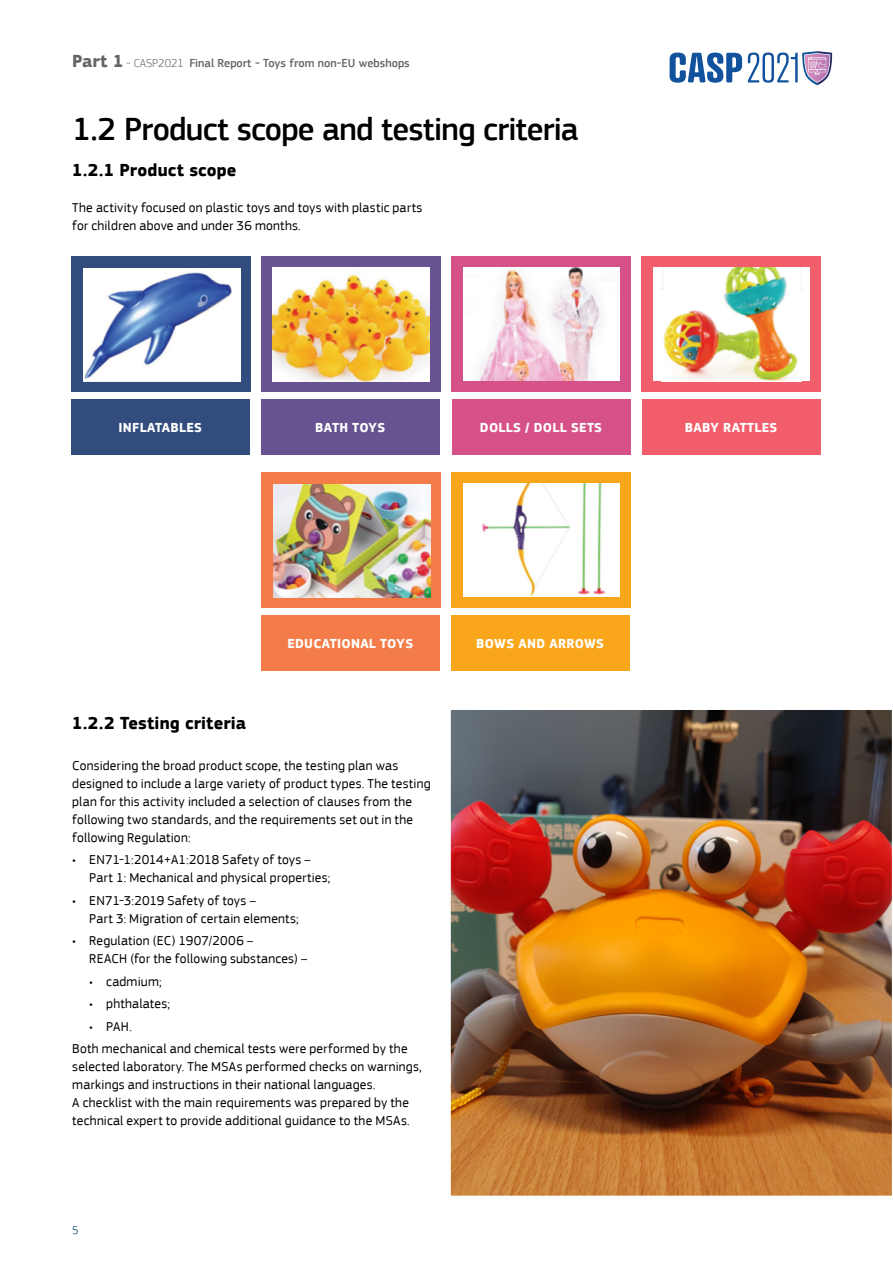
<style>
.page{position:relative;width:893px;height:1263px;background:#fff}
.page>*{position:absolute;margin:0;border:0;box-sizing:border-box;transform-origin:0 0}
._22pt_BLACK_Medium{font:500 33px "EC Square Sans Pro";letter-spacing:-.025em;color:#000}
._12pt_Bold{font:700 18px "EC Square Sans Pro";letter-spacing:.005em;color:#000}
._9pt_BLACK{font:13.5px/18px "EC Square Sans Pro";letter-spacing:.015em;color:#000}
.t1{font:700 13.5px "EC Square Sans Pro";letter-spacing:.02em;color:#fff}
.t2{font:500 12px "EC Square Sans Pro";color:#636466}
.t3{font:300 12px "EC Square Sans Pro";color:#02405d}
.s1{font-weight:700;font-size:18px}
.s2{font-weight:300}
</style>
<div class="page">
<div style="left:71px;top:400px;width:179px;height:55px;background:#314c7d"></div>
<div style="left:261px;top:615px;width:179px;height:55px;background:#f47c48"></div>
<div style="left:261px;top:400px;width:179px;height:55px;background:#675292"></div>
<div style="left:451px;top:615px;width:179px;height:55px;background:#faa61a"></div>
<div style="left:452px;top:400px;width:178px;height:55px;background:#d55187"></div>
<div style="left:642px;top:400px;width:178px;height:55px;background:#f15d6b"></div>
<div style="left:641px;top:257px;width:180px;height:135px;background:#f15d6b"></div>
<div style="left:653px;top:268px;width:156px;height:113px;background:#fff"></div>
<img style="left:661px;top:268px;width:137px;height:113px">
<div style="left:261px;top:257px;width:179px;height:135px;background:#675292"></div>
<div style="left:451px;top:472px;width:179px;height:135px;background:#faa61a"></div>
<div style="left:71px;top:257px;width:179px;height:135px;background:#314c7d"></div>
<img style="left:84px;top:269px;width:156px;height:113px">
<div style="left:261px;top:472px;width:179px;height:135px;background:#f47c48"></div>
<img style="left:274px;top:484px;width:156px;height:113px">
<img style="left:273px;top:268px;width:156px;height:113px">
<div style="left:463px;top:483px;width:156px;height:113px;background:#fff"></div>
<img style="left:482px;top:483px;width:124px;height:113px">
<div style="left:452px;top:257px;width:179px;height:135px;background:#d55187"></div>
<img style="left:463px;top:268px;width:157px;height:113px">
<img style="left:452px;top:711px;width:438px;height:483px">
<div style="left:449px;top:708px;width:444px;height:489px;border:2px solid #fff"></div>
<svg style="left:670px;top:53px;width:72px;height:30px"></svg>
<svg style="left:748px;top:51px;width:84px;height:34px"></svg>
<p class="t2" style="left:72px;top:56px;width:339px"><span class="s1">Part 1</span> <span class="s2">- CASP2021</span> Final Report - Toys from non-EU webshops</p>
<p class="_22pt_BLACK_Medium" style="left:72px;top:109px;width:508px">1.2 Product scope and testing criteria</p>
<p class="_12pt_Bold" style="left:72px;top:159px;width:166px">1.2.1 Product scope</p>
<p class="_9pt_BLACK" style="left:72px;top:198px;width:352px">The activity focused on plastic toys and toys with plastic parts for children above and under 36 months.</p>
<p class="t1" style="left:119px;top:420px;width:85px">INFLATABLES</p>
<p class="t1" style="left:315px;top:420px;width:71px">BATH TOYS</p>
<p class="t1" style="left:480px;top:420px;width:124px">DOLLS / DOLL SETS</p>
<p class="t1" style="left:685px;top:420px;width:94px">BABY RATTLES</p>
<p class="t1" style="left:287px;top:635px;width:127px">EDUCATIONAL TOYS</p>
<p class="_12pt_Bold" style="left:72px;top:712px;width:176px">1.2.2 Testing criteria</p>
<p class="_9pt_BLACK" style="left:72px;top:756px;width:360px">Considering the broad product scope, the testing plan was designed to include a large variety of product types. The testing plan for this activity included a selection of clauses from the following two standards, and the requirements set out in the following Regulation:</p>
<p class="_9pt_BLACK" style="left:89px;top:851px;width:243px;text-indent:-17px">• EN71-1:2014+A1:2018 Safety of toys –<br>Part 1: Mechanical and physical properties;</p>
<p class="_9pt_BLACK" style="left:89px;top:891px;width:211px;text-indent:-17px">• EN71-3:2019 Safety of toys –<br>Part 3: Migration of certain elements;</p>
<p class="_9pt_BLACK" style="left:89px;top:932px;width:220px;text-indent:-17px">• Regulation (EC) 1907/2006 –<br>REACH (for the following substances) –</p>
<p class="_9pt_BLACK" style="left:89px;top:972px;width:74px">• cadmium;</p>
<p class="_9pt_BLACK" style="left:89px;top:995px;width:82px">• phthalates;</p>
<p class="_9pt_BLACK" style="left:89px;top:1017px;width:44px">• PAH.</p>
<p class="_9pt_BLACK" style="left:72px;top:1040px;width:351px">Both mechanical and chemical tests were performed by the selected laboratory. The MSAs performed checks on warnings, markings and instructions in their national languages.<br>A checklist with the main requirements was prepared by the technical expert to provide additional guidance to the MSAs.</p>
<p class="t3" style="left:72px;top:1223px;width:8px">5</p>
<p class="t1" style="left:476px;top:635px;width:129px">BOWS AND ARROWS</p>
</div>
